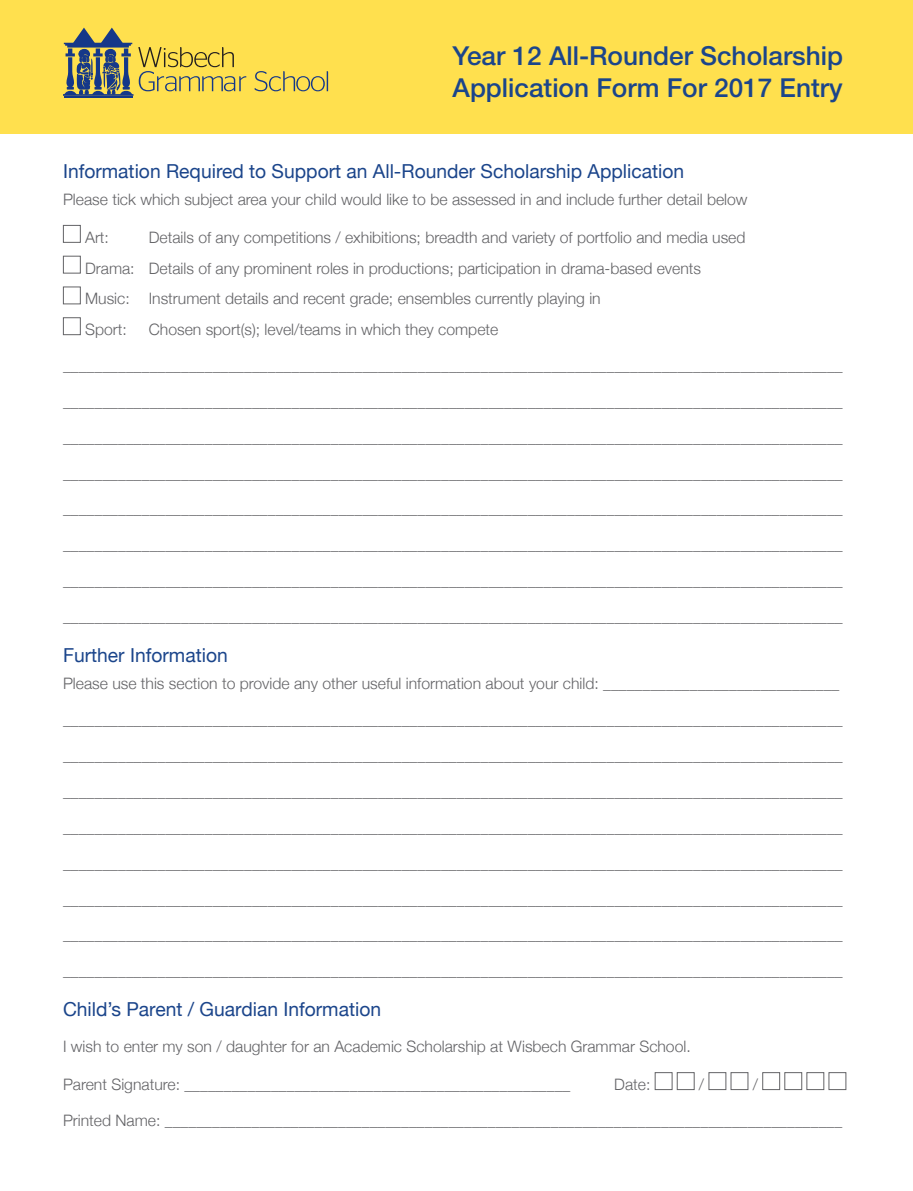
<style>
.page{position:relative;width:913px;height:1191px;background:#fff}
.page>*{position:absolute;margin:0;border:0;box-sizing:border-box;transform-origin:0 0}
.t1{font:500 26.07px/31.3px "Helvetica Neue";color:#1b458b}
.t2{font:19.25px "Helvetica Neue";color:#1b458b}
.t3{font:300 15.75px/30.8px "Helvetica Neue";color:#636366}
</style>
<div class="page">
<div style="left:63px;top:225px;width:18px;height:18px;border:1px solid #636366"></div>
<div style="left:63px;top:256px;width:18px;height:17px;border:1px solid #636366"></div>
<div style="left:63px;top:286px;width:18px;height:18px;border:1px solid #636366"></div>
<div style="left:63px;top:317px;width:18px;height:18px;border:1px solid #636366"></div>
<div style="left:655px;top:1072px;width:17px;height:18px;border:1px solid #636366"></div>
<div style="left:677px;top:1072px;width:17px;height:18px;border:1px solid #636366"></div>
<div style="left:708px;top:1072px;width:18px;height:18px;border:1px solid #636366"></div>
<div style="left:730px;top:1072px;width:18px;height:18px;border:1px solid #636366"></div>
<div style="left:762px;top:1072px;width:18px;height:18px;border:1px solid #636366"></div>
<div style="left:784px;top:1072px;width:18px;height:18px;border:1px solid #636366"></div>
<div style="left:806px;top:1072px;width:18px;height:18px;border:1px solid #636366"></div>
<div style="left:828px;top:1072px;width:18px;height:18px;border:1px solid #636366"></div>
<div style="left:0;top:0;width:913px;height:134px;background:#ffe04e"></div>
<hr style="left:64px;top:97px;width:68px;height:1px;background:#153889">
<svg style="left:63px;top:28px;width:265px;height:68px"></svg>
<h1 class="t1" style="left:452px;top:40px;width:392px">Year 12 All-Rounder Scholarship<br>Application Form For 2017 Entry</h1>
<p class="t2" style="left:63px;top:157px;width:623px">Information Required to Support an All-Rounder Scholarship Application</p>
<p class="t3" style="left:63px;top:183px;width:686px">Please tick which subject area your child would like to be assessed in and include further detail below</p>
<p class="t3" style="left:85px;top:221px;width:25px">Art:</p>
<p class="t3" style="left:85px;top:221px;width:662px;text-indent:64px">Details of any competitions / exhibitions; breadth and variety of portfolio and media used Drama: Details of any prominent roles in productions; participation in drama-based events Music: Instrument details and recent grade; ensembles currently playing in<br>Sport:</p>
<p class="t3" style="left:149px;top:313px;width:351px">Chosen sport(s); level/teams in which they compete</p>
<p class="t3" style="left:63px;top:349px;width:781px">___________________________________________________________________________________________________</p>
<p class="t3" style="left:63px;top:385px;width:781px">___________________________________________________________________________________________________</p>
<p class="t3" style="left:63px;top:421px;width:781px">___________________________________________________________________________________________________</p>
<p class="t3" style="left:63px;top:456px;width:781px">___________________________________________________________________________________________________</p>
<p class="t3" style="left:63px;top:492px;width:781px">___________________________________________________________________________________________________</p>
<p class="t3" style="left:63px;top:528px;width:781px">___________________________________________________________________________________________________</p>
<p class="t3" style="left:63px;top:564px;width:781px">___________________________________________________________________________________________________</p>
<p class="t3" style="left:63px;top:600px;width:781px">___________________________________________________________________________________________________</p>
<p class="t2" style="left:63px;top:641px;width:166px">Further Information</p>
<p class="t3" style="left:63px;top:667px;width:778px">Please use this section to provide any other useful information about your child: ______________________________</p>
<p class="t3" style="left:63px;top:703px;width:781px">___________________________________________________________________________________________________</p>
<p class="t3" style="left:63px;top:739px;width:781px">___________________________________________________________________________________________________</p>
<p class="t3" style="left:63px;top:775px;width:781px">___________________________________________________________________________________________________</p>
<p class="t3" style="left:63px;top:811px;width:781px">___________________________________________________________________________________________________</p>
<p class="t3" style="left:63px;top:846px;width:781px">___________________________________________________________________________________________________</p>
<p class="t3" style="left:63px;top:882px;width:781px">___________________________________________________________________________________________________</p>
<p class="t3" style="left:63px;top:918px;width:781px">___________________________________________________________________________________________________</p>
<p class="t3" style="left:63px;top:954px;width:781px">___________________________________________________________________________________________________</p>
<p class="t2" style="left:63px;top:995px;width:320px">Child’s Parent / Guardian Information</p>
<p class="t3" style="left:63px;top:1030px;width:629px">I wish to enter my son / daughter for an Academic Scholarship at Wisbech Grammar School.</p>
<p class="t3" style="left:63px;top:1068px;width:509px">Parent Signature: _________________________________________________</p>
<p class="t3" style="left:614px;top:1068px;width:38px">Date:</p>
<p class="t3" style="left:699px;top:1068px;width:7px">/</p>
<p class="t3" style="left:753px;top:1068px;width:7px">/</p>
<p class="t3" style="left:63px;top:1103px;width:781px">Printed Name: ______________________________________________________________________________________</p>
</div>
